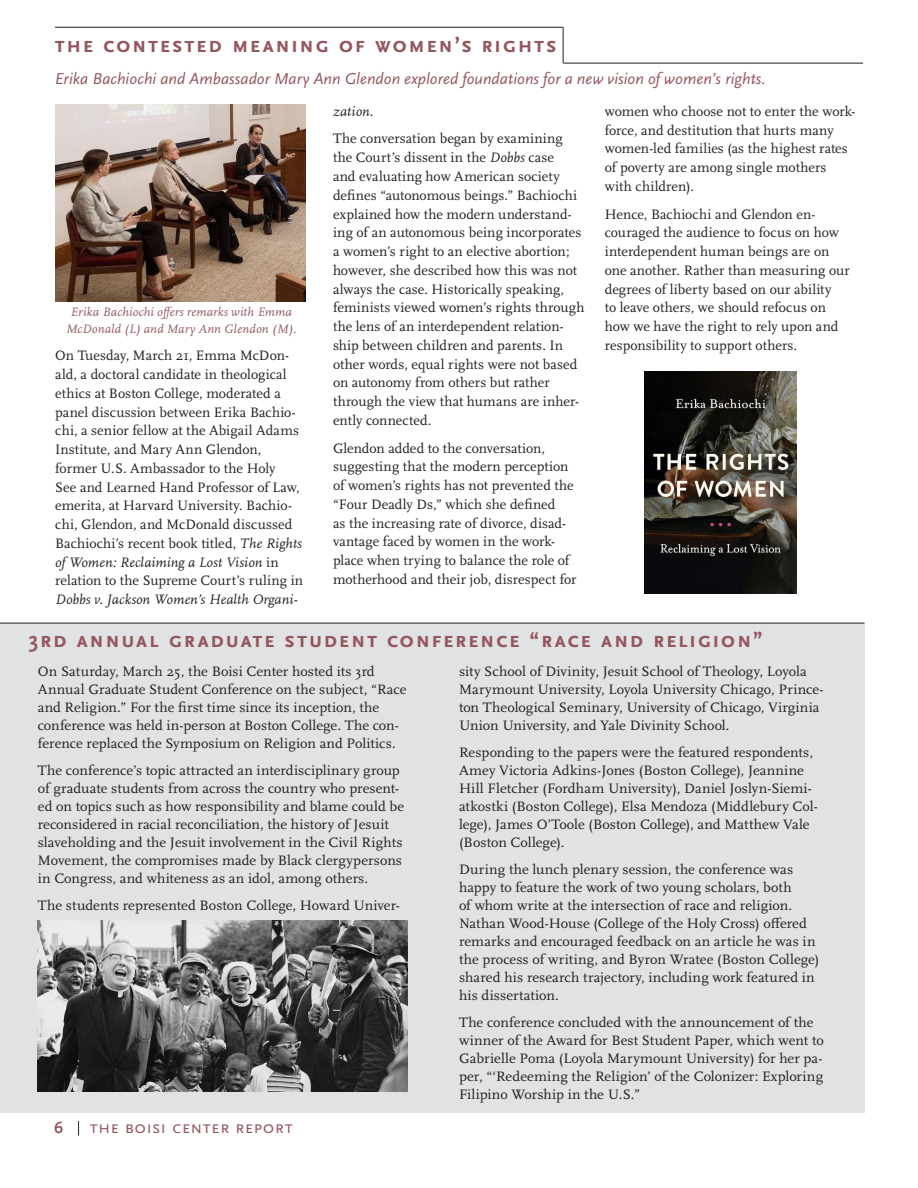
<style>
.page{position:relative;width:918px;height:1188px;background:#fff}
.page>*{position:absolute;margin:0;border:0;box-sizing:border-box;transform-origin:0 0}
.t1{font:700 22.5px "Scala Sans OT";letter-spacing:.055em;color:#95575e}
.t2{font:18px "Scala Sans OT";letter-spacing:.015em;color:#95575e}
.t3{font:italic 16.5px "Scala Sans OT";letter-spacing:.005em;color:#95575e}
.t4{font:700 16.5px "Scala Sans OT";color:#95575e}
.t5{font:14.25px/18.8px "Scala OT";color:#231f20}
.t6{font:italic 14.25px "Scala OT";letter-spacing:.005em;color:#231f20}
.t7{font:italic 12.75px/17.2px "Scala OT";letter-spacing:.015em;color:#95575e;text-align:center}
.s1{font-style:italic}
</style>
<div class="page">
<svg style="left:78px;top:1121px;width:1px;height:15px"></svg>
<div style="left:0;top:623px;width:865px;height:489px;background:#e1e2e4"></div>
<hr style="left:0;top:623px;width:865px;height:1px;background:#231f20">
<hr style="left:563px;top:63px;width:300px;height:1px;background:#231f20">
<hr style="left:55px;top:27px;width:508px;height:1px;background:#231f20">
<hr style="left:563px;top:28px;width:1px;height:35px;background:#231f20">
<img style="left:38px;top:921px;width:369px;height:171px">
<img style="left:55px;top:105px;width:251px;height:196px">
<img style="left:645px;top:372px;width:151px;height:222px">
<h1 class="t1" style="left:55px;top:32px;width:503px">the contested meaning of women’s rights</h1>
<p class="t3" style="left:55px;top:70px;width:713px">Erika Bachiochi and Ambassador Mary Ann Glendon explored foundations for a new vision ofwomen’s rights.</p>
<p class="t7" style="left:66px;top:303px;width:232px">Erika Bachiochi offers remarks with Emma<br>McDonald (L) and Mary Ann Glendon (M).</p>
<p class="t5" style="left:55px;top:347px;width:250px">On Tuesday, March 21, Emma McDon&shy;ald, a doctoral candidate in theological ethics at Boston College, moderated a panel discussion between Erika Bachio&shy;chi, a senior fellow at the Abigail Adams Institute, and Mary Ann Glendon, former U.S. Ambassador to the Holy<br>See and Learned Hand Professor of Law, emerita, at Harvard University. Bachio&shy;chi, Glendon, and McDonald discussed Bachiochi’s recent book titled, <span class="s1">The Rights of Women: Reclaiming a Lost Vision</span> in relation to the Supreme Court’s ruling in</p>
<p class="t6" style="left:55px;top:592px;width:244px">Dobbs v. Jackson Women’s Health Organi-</p>
<p class="t5" style="left:333px;top:98px;width:231px;line-height:27.8px"><span class="s1">zation</span>.<br>The conversation began by examining</p>
<p class="t5" style="left:333px;top:149px;width:253px">the Court’s dissent in the <span class="s1">Dobbs</span> case<br>and evaluating how American society defines “autonomous beings.” Bachiochi explained how the modern understand&shy;ing of an autonomous being incorporates a women’s right to an elective abortion; however, she described how this was not always the case. Historically speaking, feminists viewed women’s rights through the lens of an interdependent relation&shy;ship between children and parents. In other words, equal rights were not based on autonomy from others but rather through the view that humans are inher&shy;ently connected.</p>
<p class="t5" style="left:333px;top:439px;width:245px">Glendon added to the conversation, suggesting that the modern perception of women’s rights has not prevented the “Four Deadly Ds,” which she defined<br>as the increasing rate of divorce, disad&shy;vantage faced by women in the work&shy;place when trying to balance the role of motherhood and their job, disrespect for</p>
<p class="t5" style="left:605px;top:102px;width:252px">women who choose not to enter the work&shy;force, and destitution that hurts many women-led families (as the highest rates of poverty are among single mothers with children).</p>
<p class="t5" style="left:605px;top:205px;width:247px">Hence, Bachiochi and Glendon en&shy;couraged the audience to focus on how interdependent human beings are on one another. Rather than measuring our degrees of liberty based on our ability<br>to leave others, we should refocus on how we have the right to rely upon and responsibility to support others.</p>
<h1 class="t1" style="left:29px;top:627px;width:735px">3rd annual graduate student conference “race and religion”</h1>
<p class="t5" style="left:38px;top:662px;width:370px;line-height:18px">On Saturday, March 25, the Boisi Center hosted its 3rd Annual Graduate Student Conference on the subject, “Race and Religion.” For the first time since its inception, the conference was held in-person at Boston College. The con&shy;ference replaced the Symposium on Religion and Politics.</p>
<p class="t5" style="left:38px;top:761px;width:368px;line-height:18px">The conference’s topic attracted an interdisciplinary group of graduate students from across the country who present&shy;ed on topics such as how responsibility and blame could be reconsidered in racial reconciliation, the history of Jesuit slaveholding and the Jesuit involvement in the Civil Rights Movement, the compromises made by Black clergypersons in Congress, and whiteness as an idol, among others.</p>
<p class="t5" style="left:38px;top:896px;width:364px">The students represented Boston College, Howard Univer-</p>
<p class="t5" style="left:459px;top:662px;width:366px;line-height:18px">sity School of Divinity, Jesuit School of Theology, Loyola Marymount University, Loyola University Chicago, Prince&shy;ton Theological Seminary, University of Chicago, Virginia Union University, and Yale Divinity School.</p>
<p class="t5" style="left:459px;top:743px;width:360px;line-height:18px">Responding to the papers were the featured respondents, Amey Victoria Adkins-Jones (Boston College), Jeannine Hill Fletcher (Fordham University), Daniel Joslyn-Siemi&shy;atkostki (Boston College), Elsa Mendoza (Middlebury Col&shy;lege), James O’Toole (Boston College), and Matthew Vale (Boston College).</p>
<p class="t5" style="left:459px;top:860px;width:362px;line-height:18px">During the lunch plenary session, the conference was happy to feature the work of two young scholars, both<br>of whom write at the intersection of race and religion.<br>Nathan Wood-House (College of the Holy Cross) offered remarks and encouraged feedback on an article he was in the process of writing, and Byron Wratee (Boston College) shared his research trajectory, including work featured in his dissertation.</p>
<p class="t5" style="left:459px;top:1013px;width:366px;line-height:18px">The conference concluded with the announcement of the winner of the Award for Best Student Paper, which went to Gabrielle Poma (Loyola Marymount University) for her pa&shy;per, “‘Redeeming the Religion’ of the Colonizer: Exploring Filipino Worship in the U.S.”</p>
<p class="t4" style="left:54px;top:1119px;width:10px">6</p>
<p class="t2" style="left:90px;top:1118px;width:205px">the boisi center report</p>
</div>
